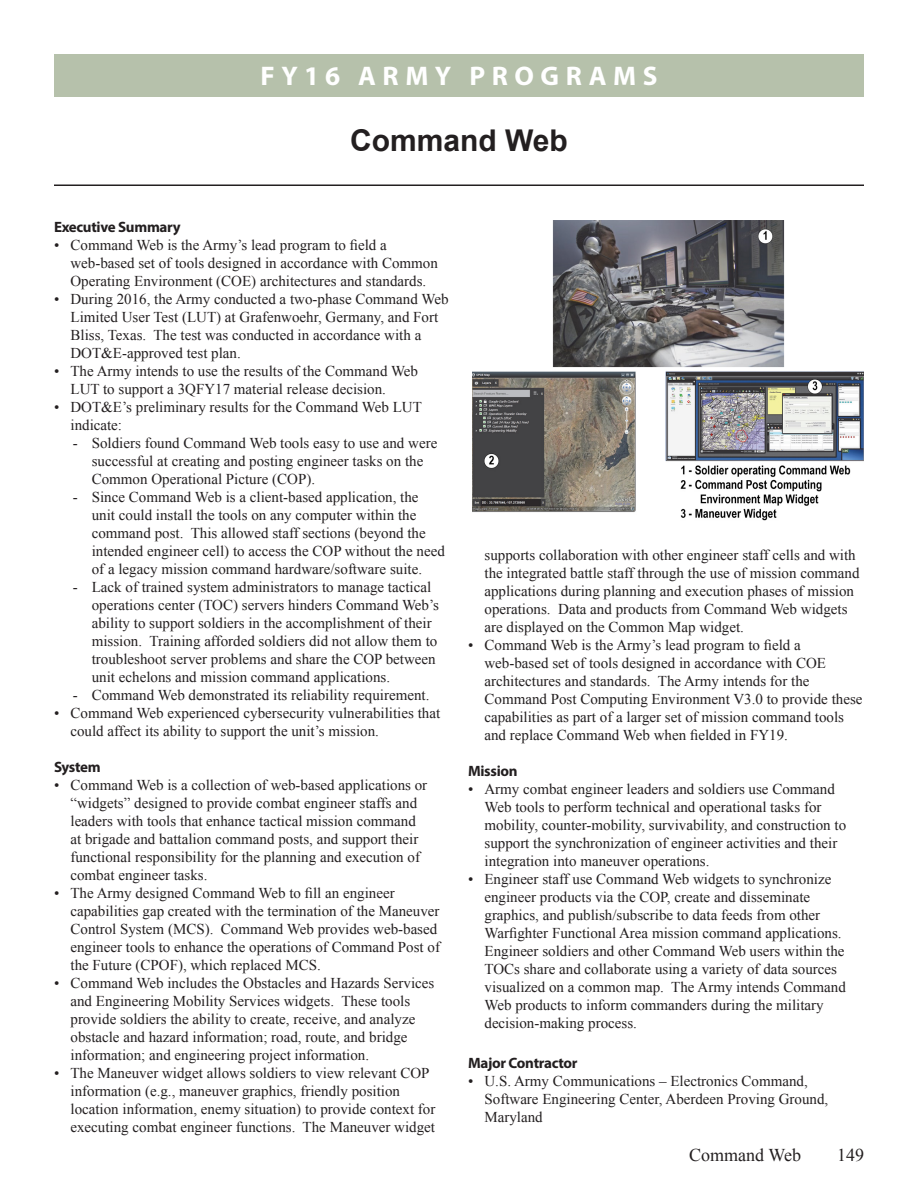
<style>
.page{position:relative;width:918px;height:1188px;background:#fff}
.page>*{position:absolute;margin:0;border:0;box-sizing:border-box;transform-origin:0 0}
.Program_Name{font:700 30px "Arial";color:#231f20}
.Centered_Heading{font:700 27px "Myriad Pro";letter-spacing:.24em;color:#fff}
.t1{font:18px "Times New Roman";color:#231f20}
.bullet_para{font:15px/18px "Times New Roman";color:#231f20}
.Heading{font:700 15px "Myriad Pro";letter-spacing:-.02em;color:#231f20}
</style>
<div class="page">
<hr style="left:54px;top:184px;width:810px;height:2px;background:#231f20">
<div style="left:54px;top:54px;width:810px;height:43px;background:#b6c1ab"></div>
<img style="left:472px;top:221px;width:392px;height:300px">
<p class="Centered_Heading" style="left:261px;top:59px;width:398px">FY16 ARMY PROGRAMS</p>
<p class="Program_Name" style="left:350px;top:119px;width:219px">Command Web</p>
<p class="Heading" style="left:54px;top:217px;width:128px">Executive Summary</p>
<p class="bullet_para" style="left:71px;top:235px;width:369px;text-indent:-17px">• Command Web is the Army’s lead program to field a web-based set of tools designed in accordance with Common<br>Operating Environment (COE) architectures and standards.</p>
<p class="bullet_para" style="left:71px;top:289px;width:380px;text-indent:-17px">• During 2016, the Army conducted a two-phase Command Web Limited User Test (LUT) at Grafenwoehr, Germany, and Fort Bliss, Texas. The test was conducted in accordance with a DOT&amp;E-approved test plan.</p>
<p class="bullet_para" style="left:71px;top:361px;width:349px;text-indent:-17px">• The Army intends to use the results of the Command Web<br>LUT to support a 3QFY17 material release decision.</p>
<p class="bullet_para" style="left:71px;top:397px;width:353px;text-indent:-17px">• DOT&amp;E’s preliminary results for the Command Web LUT indicate:</p>
<p class="bullet_para" style="left:92px;top:433px;width:347px;text-indent:-19px">- Soldiers found Command Web tools easy to use and were successful at creating and posting engineer tasks on the<br>Common Operational Picture (COP).</p>
<p class="bullet_para" style="left:92px;top:487px;width:355px;text-indent:-19px">- Since Command Web is a client-based application, the unit could install the tools on any computer within the command post. This allowed staff sections (beyond the intended engineer cell) to access the COP without the need of a legacy mission command hardware/software suite.</p>
<p class="bullet_para" style="left:92px;top:577px;width:349px;text-indent:-19px">- Lack of trained system administrators to manage tactical operations center (TOC) servers hinders Command Web’s ability to support soldiers in the accomplishment of their mission. Training afforded soldiers did not allow them to troubleshoot server problems and share the COP between unit echelons and mission command applications.</p>
<p class="bullet_para" style="left:73px;top:685px;width:358px">- Command Web demonstrated its reliability requirement.</p>
<p class="bullet_para" style="left:71px;top:703px;width:371px;text-indent:-17px">• Command Web experienced cybersecurity vulnerabilities that could affect its ability to support the unit’s mission.</p>
<p class="Heading" style="left:54px;top:757px;width:48px">System</p>
<p class="bullet_para" style="left:71px;top:775px;width:358px;text-indent:-17px">• Command Web is a collection of web-based applications or “widgets” designed to provide combat engineer staffs and leaders with tools that enhance tactical mission command at brigade and battalion command posts, and support their functional responsibility for the planning and execution of combat engineer tasks.</p>
<p class="bullet_para" style="left:71px;top:883px;width:371px;text-indent:-17px">• The Army designed Command Web to fill an engineer capabilities gap created with the termination of the Maneuver Control System (MCS). Command Web provides web-based engineer tools to enhance the operations of Command Post of the Future (CPOF), which replaced MCS.</p>
<p class="bullet_para" style="left:71px;top:973px;width:365px;text-indent:-17px">• Command Web includes the Obstacles and Hazards Services and Engineering Mobility Services widgets. These tools provide soldiers the ability to create, receive, and analyze obstacle and hazard information; road, route, and bridge information; and engineering project information.</p>
<p class="bullet_para" style="left:71px;top:1063px;width:366px;text-indent:-17px">• The Maneuver widget allows soldiers to view relevant COP information (e.g., maneuver graphics, friendly position location information, enemy situation) to provide context for executing combat engineer functions. The Maneuver widget</p>
<p class="bullet_para" style="left:485px;top:546px;width:377px">supports collaboration with other engineer staff cells and with the integrated battle staff through the use of mission command applications during planning and execution phases of mission operations. Data and products from Command Web widgets are displayed on the Common Map widget.</p>
<p class="bullet_para" style="left:485px;top:636px;width:380px;text-indent:-17px">• Command Web is the Army’s lead program to field a web-based set of tools designed in accordance with COE architectures and standards. The Army intends for the Command Post Computing Environment V3.0 to provide these capabilities as part of a larger set of mission command tools and replace Command Web when fielded in FY19.</p>
<p class="Heading" style="left:468px;top:762px;width:51px">Mission</p>
<p class="bullet_para" style="left:485px;top:780px;width:363px;text-indent:-17px">• Army combat engineer leaders and soldiers use Command Web tools to perform technical and operational tasks for mobility, counter-mobility, survivability, and construction to support the synchronization of engineer activities and their integration into maneuver operations.</p>
<p class="bullet_para" style="left:485px;top:870px;width:363px;text-indent:-17px">• Engineer staff use Command Web widgets to synchronize engineer products via the COP, create and disseminate graphics, and publish/subscribe to data feeds from other Warfighter Functional Area mission command applications.<br>Engineer soldiers and other Command Web users within the TOCs share and collaborate using a variety of data sources visualized on a common map. The Army intends Command Web products to inform commanders during the military decision-making process.</p>
<p class="Heading" style="left:468px;top:1053px;width:111px">Major Contractor</p>
<p class="bullet_para" style="left:485px;top:1072px;width:345px;text-indent:-17px">• U.S. Army Communications – Electronics Command,<br>Software Engineering Center, Aberdeen Proving Ground,<br>Maryland</p>
<p class="t1" style="left:689px;top:1143px;width:113px">Command Web</p>
<p class="t1" style="left:837px;top:1143px;width:28px">149</p>
</div>
